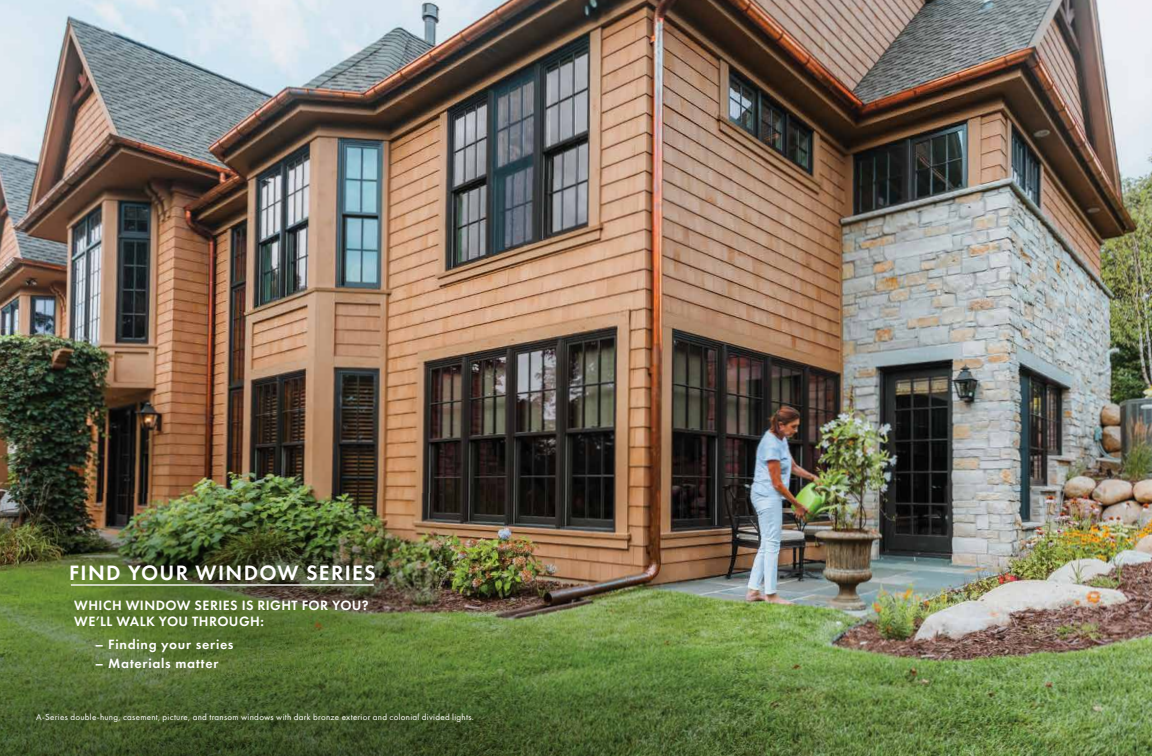
<style>
.page{position:relative;width:1152px;height:756px;background:#fff}
.page>*{position:absolute;margin:0;border:0;box-sizing:border-box;transform-origin:0 0}
.t1{font:600 21.6px "Futura PT";letter-spacing:.06em;color:#fff}
.t2{font:600 14px/16px "Futura PT";letter-spacing:.035em;color:#fff}
.t3{font:600 14px "Futura PT";letter-spacing:.055em;color:#fff}
.t4{font:9px "Futura PT";letter-spacing:.03em;color:#fff}
</style>
<div class="page">
<img style="left:0;top:0;width:1152px;height:179px">
<img style="left:0;top:179px;width:1152px;height:577px">
<img style="left:74px;top:493px;width:362px;height:183px;border-radius:50%">
<hr style="left:71px;top:584px;width:303px;height:2px;background:#fff">
<h1 class="t1" style="left:69px;top:559px;width:308px">FIND YOUR WINDOW SERIES</h1>
<h2 class="t2" style="left:74px;top:597px;width:296px">WHICH WINDOW SERIES IS RIGHT FOR YOU?<br>WE’LL WALK YOU THROUGH:</h2>
<h2 class="t2" style="left:95px;top:636px;width:140px">– Finding your series</h2>
<h2 class="t3" style="left:95px;top:655px;width:125px">– Materials matter</h2>
<p class="t4" style="left:36px;top:712px;width:439px">A-Series double-hung, casement, picture, and transom windows with dark bronze exterior and colonial divided lights.</p>
</div>
